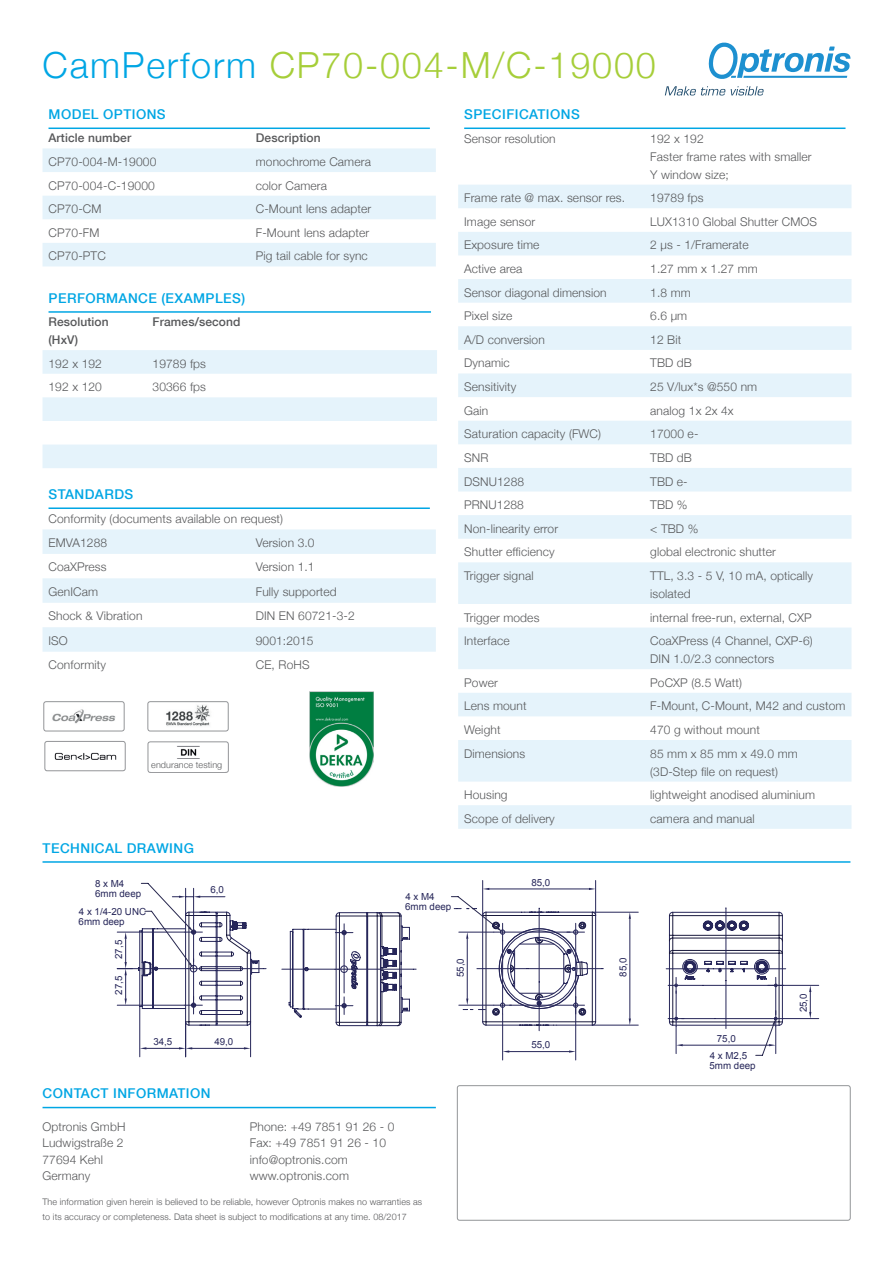
<style>
.page{position:relative;width:893px;height:1263px;background:#fff}
.page>*{position:absolute;margin:0;border:0;box-sizing:border-box;transform-origin:0 0}
.t1{font:300 36px "Helvetica Neue";letter-spacing:.05em;color:#a6ce39}
.t2{font:500 13.5px "Helvetica Neue";letter-spacing:.035em;color:#00a6e4}
.t3{font:300 12px/16.5px "Helvetica Neue";letter-spacing:.01em;color:#57585a}
.t4{font:500 12px/18px "Helvetica Neue";letter-spacing:.01em;color:#57585a}
.t5{font:9.75px/10.5px "Arial";color:#262659}
.t6{font:300 9px/15px "Helvetica Neue";letter-spacing:.01em;color:#57585a}
.s1{color:#00a6e4}
</style>
<div class="page">
<svg style="left:665px;top:86px;width:99px;height:9px"></svg>
<svg style="left:708px;top:43px;width:142px;height:36px"></svg>
<div style="left:457px;top:1085px;width:393px;height:135px;border:1px solid #939598;border-radius:2px"></div>
<svg style="left:458px;top:185px;width:393px;height:644px;fill:#e5f3fb"></svg>
<hr style="left:464px;top:128px;width:381px;height:1px;background:#00a6e4">
<svg style="left:43px;top:148px;width:393px;height:118px;fill:#e5f3fb"></svg>
<hr style="left:49px;top:128px;width:381px;height:1px;background:#00a6e4">
<svg style="left:43px;top:350px;width:394px;height:118px;fill:#e5f3fb"></svg>
<hr style="left:49px;top:311px;width:382px;height:2px;background:#00a6e4">
<svg style="left:43px;top:529px;width:393px;height:123px;fill:#e5f3fb"></svg>
<hr style="left:49px;top:507px;width:381px;height:2px;background:#00a6e4">
<img style="left:52px;top:709px;width:64px;height:15px">
<div style="left:44px;top:701px;width:80px;height:30px;border:1px solid #939598;border-radius:2px"></div>
<img style="left:166px;top:705px;width:44px;height:22px">
<div style="left:148px;top:701px;width:80px;height:30px;border:1px solid #939598;border-radius:2px"></div>
<img style="left:54px;top:752px;width:63px;height:8px">
<div style="left:45px;top:741px;width:80px;height:30px;border:1px solid #939598;border-radius:2px"></div>
<hr style="left:140px;top:1006px;width:1px;height:51px;background:#262659">
<hr style="left:185px;top:1022px;width:1px;height:35px;background:#262659">
<hr style="left:250px;top:1022px;width:1px;height:35px;background:#262659">
<hr style="left:482px;top:880px;width:1px;height:35px;background:#262659">
<hr style="left:595px;top:880px;width:1px;height:35px;background:#262659">
<hr style="left:502px;top:1014px;width:1px;height:46px;background:#262659">
<hr style="left:575px;top:997px;width:1px;height:63px;background:#262659">
<hr style="left:784px;top:1018px;width:35px;height:1px;background:#262659">
<hr style="left:772px;top:985px;width:47px;height:1px;background:#262659">
<svg style="left:117px;top:883px;width:694px;height:173px"></svg>
<hr style="left:43px;top:1107px;width:393px;height:1px;background:#00a6e4">
<hr style="left:43px;top:861px;width:807px;height:2px;background:#00a6e4">
<img style="left:177px;top:745px;width:23px;height:14px">
<div style="left:148px;top:742px;width:81px;height:31px;border:1px solid #939598;border-radius:2px"></div>
<div style="left:151px;top:759px;width:74px;height:13px;background:#fff"></div>
<img style="left:310px;top:691px;width:64px;height:96px">
<h1 class="t1" style="left:43px;top:44px;width:615px"><span class="s1">CamPerform</span> CP70-004-M/C-19000</h1>
<p class="t2" style="left:49px;top:106px;width:119px">MODEL OPTIONS</p>
<p class="t4" style="left:49px;top:129px;width:84px">Article number</p>
<p class="t4" style="left:256px;top:129px;width:66px">Description</p>
<p class="t3" style="left:49px;top:153px;width:109px">CP70-004-M-19000</p>
<p class="t3" style="left:256px;top:153px;width:117px">monochrome Camera</p>
<p class="t3" style="left:49px;top:177px;width:108px">CP70-004-C-19000</p>
<p class="t3" style="left:256px;top:177px;width:73px">color Camera</p>
<p class="t3" style="left:49px;top:200px;width:54px">CP70-CM</p>
<p class="t3" style="left:256px;top:200px;width:117px">C-Mount lens adapter</p>
<p class="t3" style="left:49px;top:224px;width:52px">CP70-FM</p>
<p class="t3" style="left:256px;top:224px;width:115px">F-Mount lens adapter</p>
<p class="t3" style="left:49px;top:248px;width:59px">CP70-PTC</p>
<p class="t3" style="left:256px;top:248px;width:114px">Pig tail cable for sync</p>
<p class="t2" style="left:49px;top:290px;width:198px">PERFORMANCE (EXAMPLES)</p>
<p class="t4" style="left:49px;top:313px;width:62px">Resolution (HxV)</p>
<p class="t4" style="left:153px;top:313px;width:89px">Frames/second</p>
<p class="t3" style="left:49px;top:355px;width:55px">192 x 192</p>
<p class="t3" style="left:153px;top:355px;width:55px">19789 fps</p>
<p class="t3" style="left:49px;top:379px;width:55px">192 x 120</p>
<p class="t3" style="left:153px;top:379px;width:55px">30366 fps</p>
<p class="t2" style="left:49px;top:486px;width:86px">STANDARDS</p>
<p class="t3" style="left:49px;top:506px;width:236px;line-height:24.5px">Conformity (documents available on request)<br>EMVA1288</p>
<p class="t3" style="left:256px;top:534px;width:60px">Version 3.0</p>
<p class="t3" style="left:49px;top:559px;width:60px">CoaXPress</p>
<p class="t3" style="left:256px;top:559px;width:60px">Version 1.1</p>
<p class="t3" style="left:49px;top:583px;width:51px">GenICam</p>
<p class="t3" style="left:256px;top:583px;width:83px">Fully supported</p>
<p class="t3" style="left:49px;top:608px;width:96px">Shock &amp; Vibration</p>
<p class="t3" style="left:256px;top:608px;width:100px">DIN EN 60721-3-2</p>
<p class="t3" style="left:49px;top:632px;width:21px">ISO</p>
<p class="t3" style="left:256px;top:632px;width:59px">9001:2015</p>
<p class="t3" style="left:49px;top:656px;width:59px">Conformity</p>
<p class="t3" style="left:256px;top:656px;width:55px">CE, RoHS</p>
<p class="t6" style="left:151px;top:757px;width:72px">endurance testing</p>
<p class="t2" style="left:43px;top:839px;width:153px">TECHNICAL DRAWING</p>
<p class="t5" style="left:95px;top:878px;width:48px">8 x M4<br>6mm deep</p>
<p class="t5" style="left:79px;top:906px;width:69px">4 x 1/4-20 UNC<br>6mm deep</p>
<p class="t5" style="left:114px;top:959px;width:20px;rotate:-90deg">27,5</p>
<p class="t5" style="left:114px;top:995px;width:20px;rotate:-90deg">27,5</p>
<p class="t5" style="left:210px;top:885px;width:15px">6,0</p>
<p class="t5" style="left:153px;top:1036px;width:20px">34,5</p>
<p class="t5" style="left:214px;top:1036px;width:20px">49,0</p>
<p class="t2" style="left:43px;top:1085px;width:169px">CONTACT INFORMATION</p>
<p class="t3" style="left:43px;top:1118px;width:85px">Optronis GmbH<br>Ludwigstraße 2<br>77694 Kehl<br>Germany</p>
<p class="t3" style="left:250px;top:1118px;width:146px">Phone: +49 7851 91 26 - 0<br>Fax: +49 7851 91 26 - 10 info@optronis.com www.optronis.com</p>
<p class="t2" style="left:464px;top:106px;width:117px">SPECIFICATIONS</p>
<p class="t3" style="left:464px;top:130px;width:93px">Sensor resolution</p>
<p class="t3" style="left:650px;top:129px;width:163px;line-height:18px">192 x 192<br>Faster frame rates with smaller<br>Y window size;</p>
<p class="t3" style="left:464px;top:189px;width:163px">Frame rate @ max. sensor res.</p>
<p class="t3" style="left:650px;top:189px;width:55px">19789 fps</p>
<p class="t3" style="left:464px;top:213px;width:73px">Image sensor</p>
<p class="t3" style="left:650px;top:213px;width:168px">LUX1310 Global Shutter CMOS</p>
<p class="t3" style="left:464px;top:237px;width:77px">Exposure time</p>
<p class="t3" style="left:650px;top:237px;width:100px">2 µs - 1/Framerate</p>
<p class="t3" style="left:464px;top:260px;width:60px">Active area</p>
<p class="t3" style="left:650px;top:260px;width:109px">1.27 mm x 1.27 mm</p>
<p class="t3" style="left:464px;top:284px;width:144px">Sensor diagonal dimension</p>
<p class="t3" style="left:650px;top:284px;width:42px">1.8 mm</p>
<p class="t3" style="left:464px;top:307px;width:50px">Pixel size</p>
<p class="t3" style="left:650px;top:307px;width:39px">6.6 µm</p>
<p class="t3" style="left:464px;top:331px;width:82px">A/D conversion</p>
<p class="t3" style="left:650px;top:331px;width:33px">12 Bit</p>
<p class="t3" style="left:464px;top:355px;width:47px">Dynamic</p>
<p class="t3" style="left:650px;top:355px;width:43px">TBD dB</p>
<p class="t3" style="left:464px;top:378px;width:54px">Sensitivity</p>
<p class="t3" style="left:650px;top:378px;width:108px">25 V/lux*s @550 nm</p>
<p class="t3" style="left:464px;top:402px;width:26px">Gain</p>
<p class="t3" style="left:650px;top:402px;width:85px">analog 1x 2x 4x</p>
<p class="t3" style="left:464px;top:425px;width:138px">Saturation capacity (FWC)</p>
<p class="t3" style="left:650px;top:425px;width:50px">17000 e-</p>
<p class="t3" style="left:464px;top:449px;width:26px">SNR</p>
<p class="t3" style="left:650px;top:449px;width:43px">TBD dB</p>
<p class="t3" style="left:464px;top:473px;width:61px">DSNU1288</p>
<p class="t3" style="left:650px;top:473px;width:39px">TBD e-</p>
<p class="t3" style="left:464px;top:496px;width:61px">PRNU1288</p>
<p class="t3" style="left:650px;top:496px;width:39px">TBD %</p>
<p class="t3" style="left:464px;top:520px;width:95px">Non-linearity error</p>
<p class="t3" style="left:650px;top:520px;width:50px">&lt; TBD %</p>
<p class="t3" style="left:464px;top:544px;width:92px">Shutter efficiency</p>
<p class="t3" style="left:650px;top:544px;width:127px">global electronic shutter</p>
<p class="t3" style="left:464px;top:567px;width:71px">Trigger signal</p>
<p class="t3" style="left:650px;top:566px;width:164px;line-height:18px">TTL, 3.3 - 5 V, 10 mA, optically isolated</p>
<p class="t3" style="left:464px;top:609px;width:77px">Trigger modes</p>
<p class="t3" style="left:650px;top:609px;width:163px">internal free-run, external, CXP</p>
<p class="t3" style="left:464px;top:632px;width:47px">Interface</p>
<p class="t3" style="left:650px;top:632px;width:164px;line-height:18px">CoaXPress (4 Channel, CXP-6)<br>DIN 1.0/2.3 connectors</p>
<p class="t3" style="left:464px;top:674px;width:35px">Power</p>
<p class="t3" style="left:650px;top:674px;width:93px">PoCXP (8.5 Watt)</p>
<p class="t3" style="left:464px;top:698px;width:64px">Lens mount</p>
<p class="t3" style="left:650px;top:698px;width:197px">F-Mount, C-Mount, M42 and custom</p>
<p class="t3" style="left:464px;top:721px;width:38px">Weight</p>
<p class="t3" style="left:650px;top:721px;width:111px">470 g without mount</p>
<p class="t3" style="left:464px;top:745px;width:63px">Dimensions</p>
<p class="t3" style="left:650px;top:744px;width:149px;line-height:18px">85 mm x 85 mm x 49.0 mm (3D-Step file on request)</p>
<p class="t3" style="left:464px;top:786px;width:45px">Housing</p>
<p class="t3" style="left:650px;top:786px;width:166px">lightweight anodised aluminium</p>
<p class="t3" style="left:464px;top:810px;width:92px">Scope of delivery</p>
<p class="t3" style="left:650px;top:810px;width:106px">camera and manual</p>
<p class="t5" style="left:405px;top:891px;width:48px">4 x M4<br>6mm deep</p>
<p class="t5" style="left:455px;top:977px;width:20px;rotate:-90deg">55,0</p>
<p class="t5" style="left:531px;top:877px;width:20px">85,0</p>
<p class="t5" style="left:531px;top:1039px;width:20px">55,0</p>
<p class="t5" style="left:618px;top:977px;width:20px;rotate:-90deg">85,0</p>
<p class="t5" style="left:717px;top:1033px;width:20px">75,0</p>
<p class="t5" style="left:709px;top:1050px;width:48px">4 x M2,5<br>5mm deep</p>
<p class="t5" style="left:798px;top:1012px;width:20px;rotate:-90deg">25,0</p>
<p class="t6" style="left:43px;top:1194px;width:381px">The information given herein is believed to be reliable, however Optronis makes no warranties as to its accuracy or completeness. Data sheet is subject to modifications at any time. 08/2017</p>
</div>
